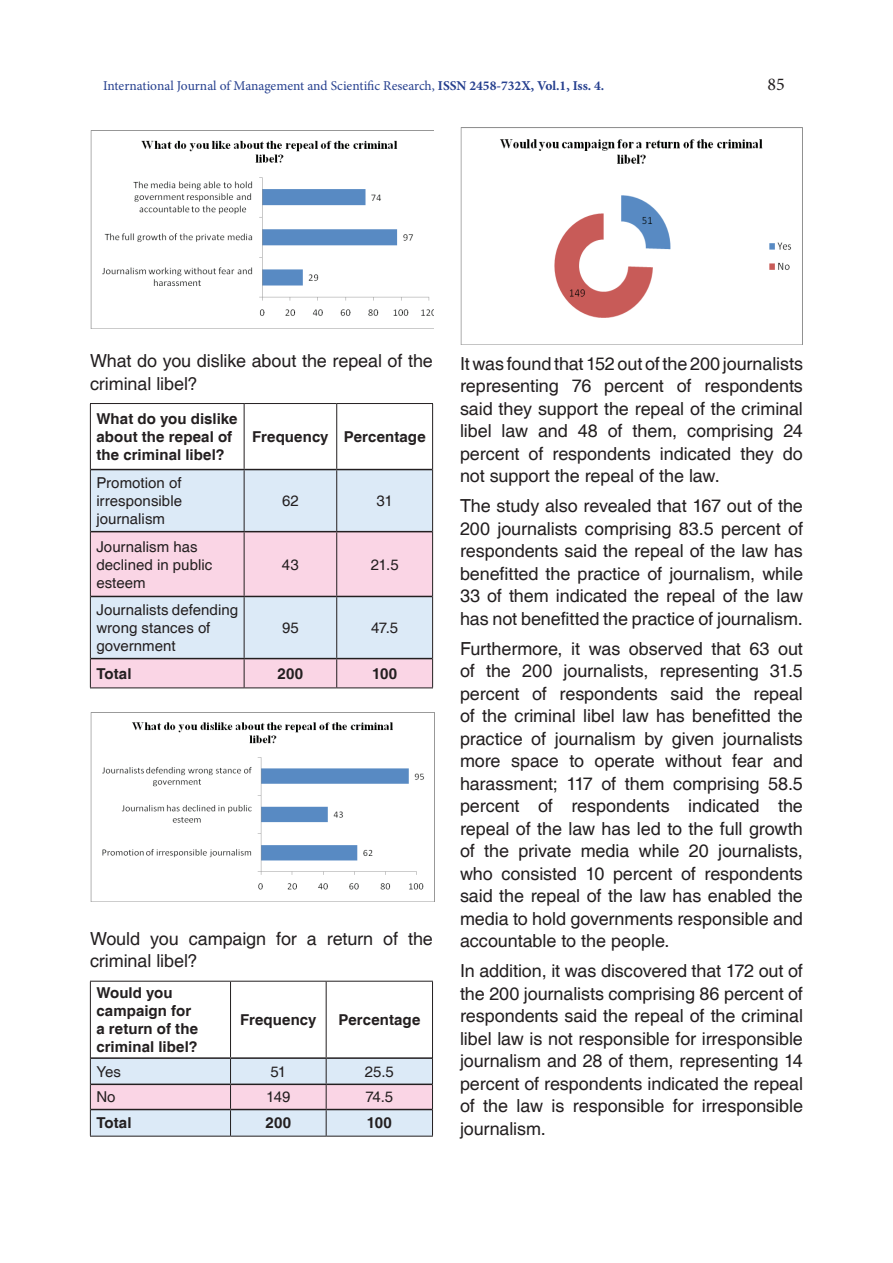
<style>
.page{position:relative;width:893px;height:1263px;background:#fff}
.page>*{position:absolute;margin:0;border:0;box-sizing:border-box;transform-origin:0 0}
.t1{font:18px/22.5px "Helvetica";letter-spacing:-.005em;color:#231f20;text-align:justify}
.t2{font:18px "Minion Pro";color:#231f20}
.t3{font:700 15px/18px "Helvetica";letter-spacing:.005em;color:#231f20}
.t4{font:15px/18px "Helvetica";letter-spacing:.005em;color:#231f20}
.t5{font:13.5px "Minion Pro";letter-spacing:-.005em;color:#253f8e}
.s1{font-weight:700}
</style>
<div class="page">
<img style="left:90px;top:130px;width:343px;height:198px">
<div style="left:91px;top:470px;width:341px;height:61px;background:#dceaf7"></div>
<svg style="left:91px;top:532px;width:341px;height:155px;background:#ecdbea"></svg>
<hr style="left:90px;top:403px;width:154px;height:1px;background:#231f20">
<hr style="left:244px;top:403px;width:93px;height:1px;background:#231f20">
<hr style="left:244px;top:404px;width:1px;height:65px;background:#231f20">
<hr style="left:337px;top:403px;width:96px;height:1px;background:#231f20">
<hr style="left:336px;top:404px;width:1px;height:65px;background:#231f20">
<hr style="left:244px;top:470px;width:1px;height:61px;background:#231f20">
<hr style="left:336px;top:470px;width:1px;height:61px;background:#231f20">
<hr style="left:244px;top:532px;width:1px;height:64px;background:#231f20">
<hr style="left:336px;top:532px;width:1px;height:64px;background:#231f20">
<hr style="left:244px;top:597px;width:1px;height:61px;background:#231f20">
<hr style="left:336px;top:597px;width:1px;height:61px;background:#231f20">
<svg style="left:244px;top:659px;width:1px;height:28px"></svg>
<svg style="left:336px;top:659px;width:1px;height:28px"></svg>
<hr style="left:90px;top:687px;width:154px;height:1px;background:#231f20">
<hr style="left:244px;top:687px;width:93px;height:1px;background:#231f20">
<hr style="left:337px;top:687px;width:96px;height:1px;background:#231f20">
<hr style="left:91px;top:469px;width:153px;height:1px;background:#231f20">
<hr style="left:244px;top:469px;width:93px;height:1px;background:#231f20">
<hr style="left:337px;top:469px;width:95px;height:1px;background:#231f20">
<hr style="left:91px;top:531px;width:153px;height:1px;background:#231f20">
<hr style="left:244px;top:531px;width:93px;height:1px;background:#231f20">
<hr style="left:337px;top:531px;width:95px;height:1px;background:#231f20">
<hr style="left:91px;top:596px;width:153px;height:1px;background:#231f20">
<hr style="left:244px;top:596px;width:93px;height:1px;background:#231f20">
<hr style="left:337px;top:596px;width:95px;height:1px;background:#231f20">
<hr style="left:91px;top:658px;width:153px;height:1px;background:#231f20">
<hr style="left:244px;top:658px;width:93px;height:1px;background:#231f20">
<hr style="left:337px;top:658px;width:95px;height:1px;background:#231f20">
<hr style="left:90px;top:404px;width:1px;height:66px;background:#231f20">
<hr style="left:432px;top:404px;width:1px;height:66px;background:#231f20">
<hr style="left:90px;top:470px;width:1px;height:62px;background:#231f20">
<hr style="left:432px;top:470px;width:1px;height:62px;background:#231f20">
<hr style="left:90px;top:532px;width:1px;height:64px;background:#231f20">
<hr style="left:432px;top:532px;width:1px;height:64px;background:#231f20">
<hr style="left:90px;top:596px;width:1px;height:63px;background:#231f20">
<hr style="left:432px;top:596px;width:1px;height:63px;background:#231f20">
<svg style="left:90px;top:659px;width:1px;height:28px"></svg>
<svg style="left:432px;top:659px;width:1px;height:28px"></svg>
<img style="left:90px;top:712px;width:344px;height:190px">
<hr style="left:90px;top:981px;width:141px;height:1px;background:#231f20">
<hr style="left:231px;top:981px;width:95px;height:1px;background:#231f20">
<hr style="left:230px;top:981px;width:1px;height:76px;background:#231f20">
<hr style="left:326px;top:981px;width:107px;height:1px;background:#231f20">
<hr style="left:326px;top:981px;width:1px;height:76px;background:#231f20">
<hr style="left:90px;top:1136px;width:141px;height:1px;background:#231f20">
<hr style="left:231px;top:1136px;width:95px;height:1px;background:#231f20">
<hr style="left:326px;top:1136px;width:107px;height:1px;background:#231f20">
<hr style="left:91px;top:1057px;width:140px;height:2px;background:#231f20">
<hr style="left:231px;top:1057px;width:95px;height:2px;background:#231f20">
<hr style="left:326px;top:1057px;width:106px;height:2px;background:#231f20">
<hr style="left:90px;top:981px;width:1px;height:77px;background:#231f20">
<hr style="left:432px;top:981px;width:1px;height:77px;background:#231f20">
<svg style="left:90px;top:1058px;width:343px;height:78px;background:#d8d6e3"></svg>
<img style="left:460px;top:128px;width:342px;height:217px">
<p class="t5" style="left:103px;top:77px;width:503px">International Journal of Management and Scientific Research, <span class="s1">ISSN 2458-732X, Vol.1, Iss. 4.</span></p>
<p class="t2" style="left:767px;top:72px;width:19px">85</p>
<p class="t1" style="left:90px;top:350px;width:344px">What do you dislike about the repeal of the criminal libel?</p>
<p class="t3" style="left:96px;top:410px;width:143px">What do you dislike about the repeal of the criminal libel?</p>
<p class="t3" style="left:252px;top:428px;width:175px">Frequency Percentage</p>
<p class="t4" style="left:96px;top:474px;width:87px;text-align:justify">Promotion of irresponsible journalism</p>
<p class="t4" style="left:96px;top:538px;width:118px">Journalism has declined in public esteem</p>
<p class="t4" style="left:96px;top:601px;width:143px">Journalists defending wrong stances of government</p>
<p class="t4" style="left:282px;top:492px;width:18px">62</p>
<p class="t4" style="left:377px;top:492px;width:18px">31</p>
<p class="t4" style="left:282px;top:556px;width:18px">43</p>
<p class="t4" style="left:371px;top:556px;width:30px">21.5</p>
<p class="t4" style="left:282px;top:619px;width:18px">95</p>
<p class="t4" style="left:371px;top:619px;width:29px">47.5</p>
<p class="t3" style="left:96px;top:665px;width:37px">Total</p>
<p class="t3" style="left:278px;top:665px;width:27px">200</p>
<p class="t3" style="left:372px;top:665px;width:27px">100</p>
<p class="t1" style="left:90px;top:928px;width:344px">Would you campaign for a return of the criminal libel?</p>
<p class="t3" style="left:96px;top:984px;width:103px">Would you campaign for a return of the criminal libel?</p>
<p class="t3" style="left:240px;top:1011px;width:78px">Frequency</p>
<p class="t3" style="left:338px;top:1011px;width:83px">Percentage</p>
<p class="t4" style="left:96px;top:1063px;width:26px">Yes</p>
<p class="t4" style="left:270px;top:1063px;width:17px">51</p>
<p class="t4" style="left:365px;top:1063px;width:31px">25.5</p>
<p class="t4" style="left:96px;top:1089px;width:21px">No</p>
<p class="t4" style="left:266px;top:1089px;width:26px">149</p>
<p class="t4" style="left:365px;top:1089px;width:29px">74.5</p>
<p class="t3" style="left:96px;top:1115px;width:37px">Total</p>
<p class="t3" style="left:265px;top:1115px;width:27px">200</p>
<p class="t3" style="left:367px;top:1115px;width:27px">100</p>
<p class="t1" style="left:460px;top:353px;width:344px">It was found that 152 out of the 200 journalists representing 76 percent of respondents said they support the repeal of the criminal libel law and 48 of them, comprising 24 percent of respondents indicated they do not support the repeal of the law.</p>
<p class="t1" style="left:460px;top:495px;width:344px">The study also revealed that 167 out of the 200 journalists comprising 83.5 percent of respondents said the repeal of the law has benefitted the practice of journalism, while 33 of them indicated the repeal of the law has not benefitted the practice of journalism.</p>
<p class="t1" style="left:460px;top:638px;width:344px">Furthermore, it was observed that 63 out of the 200 journalists, representing 31.5 percent of respondents said the repeal of the criminal libel law has benefitted the practice of journalism by given journalists more space to operate without fear and harassment; 117 of them comprising 58.5 percent of respondents indicated the repeal of the law has led to the full growth of the private media while 20 journalists, who consisted 10 percent of respondents said the repeal of the law has enabled the media to hold governments responsible and accountable to the people.</p>
<p class="t1" style="left:460px;top:960px;width:344px">In addition, it was discovered that 172 out of the 200 journalists comprising 86 percent of respondents said the repeal of the criminal libel law is not responsible for irresponsible journalism and 28 of them, representing 14 percent of respondents indicated the repeal of the law is responsible for irresponsible journalism.</p>
</div>
